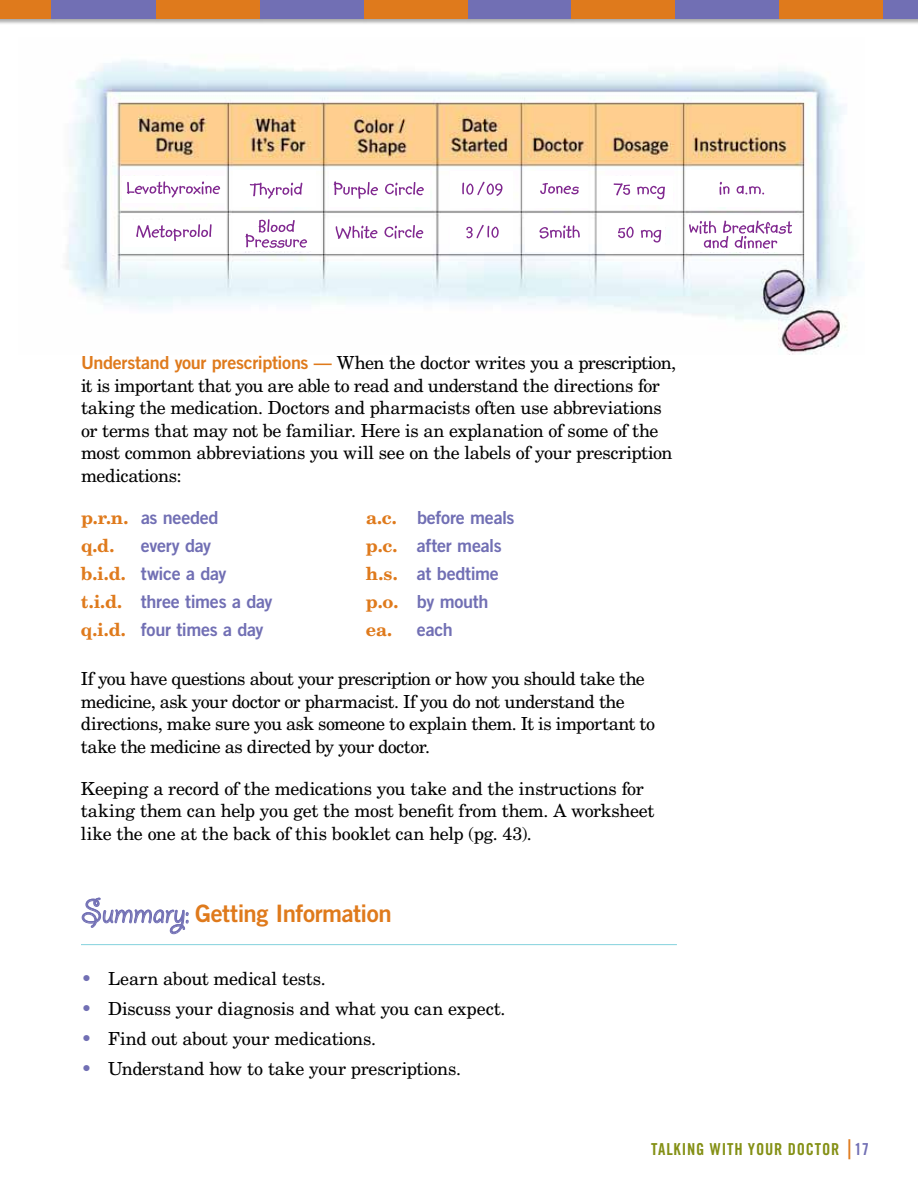
<style>
.page{position:relative;width:918px;height:1188px;background:#fff}
.page>*{position:absolute;margin:0;border:0;box-sizing:border-box;transform-origin:0 0}
.t1{font:24px "Trade Gothic Bold Two";letter-spacing:-.02em;color:#df7a1c}
.t2{font:18px/22.5px "New Century Schlbk";letter-spacing:-.025em;color:#000}
.t3{font:18px "Trade Gothic Bold Two";letter-spacing:-.02em;color:#716fb4}
.t4{font:700 18px "New Century Schlbk";color:#df7a1c}
.t5{font:16.5px "Trade Gothic Bold Cond Twenty";letter-spacing:.05em;color:#849015}
.s1{font-family:"Trade Gothic Bold Two";color:#df7a1c}
.s2{font-family:"New Century Schlbk";font-weight:700;color:#df7a1c}
.s3{font-family:"Giddyup Std";font-size:36px;color:#716fb4}
.s4{color:#716fb4}
.s5{font-family:"Trade Gothic Cond Eighteen";font-size:27px;color:#df7a1c}
</style>
<div class="page">
<hr style="left:81px;top:944px;width:596px;height:1px;background:#8ad4df">
<svg style="left:81px;top:897px;width:108px;height:38px"></svg>
<img style="left:66px;top:60px;width:787px;height:295px">
<div style="left:330px;top:218px;width:101px;height:29px;background:#fff"></div>
<div style="left:601px;top:176px;width:72px;height:29px;background:#fff"></div>
<svg style="left:336px;top:226px;width:42px;height:13px"></svg>
<svg style="left:384px;top:225px;width:39px;height:14px"></svg>
<svg style="left:614px;top:183px;width:16px;height:12px"></svg>
<svg style="left:637px;top:186px;width:28px;height:13px"></svg>
<div style="left:122px;top:176px;width:103px;height:27px;background:#fff"></div>
<div style="left:124px;top:220px;width:102px;height:27px;background:#fff"></div>
<div style="left:233px;top:215px;width:86px;height:36px;background:#fff"></div>
<div style="left:233px;top:171px;width:83px;height:36px;background:#fff"></div>
<div style="left:329px;top:171px;width:100px;height:36px;background:#fff"></div>
<div style="left:450px;top:172px;width:62px;height:36px;background:#fff"></div>
<div style="left:450px;top:215px;width:62px;height:36px;background:#fff"></div>
<div style="left:525px;top:215px;width:63px;height:36px;background:#fff"></div>
<div style="left:603px;top:215px;width:62px;height:36px;background:#fff"></div>
<div style="left:686px;top:215px;width:113px;height:36px;background:#fff"></div>
<div style="left:686px;top:170px;width:113px;height:36px;background:#fff"></div>
<div style="left:525px;top:172px;width:63px;height:36px;background:#fff"></div>
<svg style="left:127px;top:181px;width:93px;height:16px"></svg>
<svg style="left:136px;top:224px;width:76px;height:17px"></svg>
<svg style="left:246px;top:219px;width:61px;height:29px"></svg>
<svg style="left:250px;top:183px;width:52px;height:16px"></svg>
<svg style="left:334px;top:181px;width:44px;height:18px"></svg>
<svg style="left:385px;top:182px;width:39px;height:14px"></svg>
<svg style="left:462px;top:182px;width:41px;height:14px"></svg>
<svg style="left:466px;top:225px;width:33px;height:13px"></svg>
<svg style="left:539px;top:225px;width:41px;height:14px"></svg>
<svg style="left:618px;top:227px;width:16px;height:11px"></svg>
<svg style="left:641px;top:230px;width:20px;height:13px"></svg>
<svg style="left:689px;top:221px;width:103px;height:28px"></svg>
<svg style="left:720px;top:182px;width:10px;height:13px"></svg>
<svg style="left:737px;top:186px;width:27px;height:8px"></svg>
<svg style="left:540px;top:183px;width:39px;height:11px"></svg>
<div style="left:0;top:0;width:918px;height:25px;background:#000;opacity:.35"></div>
<div style="left:0;top:0;width:53px;height:18px;background:#df7a1c"></div>
<div style="left:882px;top:0;width:36px;height:18px;background:#716fb4"></div>
<div style="left:778px;top:0;width:105px;height:18px;background:#df7a1c"></div>
<div style="left:674px;top:0;width:105px;height:18px;background:#716fb4"></div>
<div style="left:570px;top:0;width:105px;height:18px;background:#df7a1c"></div>
<div style="left:466px;top:0;width:105px;height:18px;background:#716fb4"></div>
<div style="left:363px;top:0;width:104px;height:18px;background:#df7a1c"></div>
<div style="left:259px;top:0;width:105px;height:18px;background:#716fb4"></div>
<div style="left:155px;top:0;width:105px;height:18px;background:#df7a1c"></div>
<div style="left:51px;top:0;width:105px;height:18px;background:#716fb4"></div>
<p class="t2" style="left:81px;top:351px;width:597px"><span class="s1">Understand your prescriptions —</span> When the doctor writes you a prescription, it is important that you are able to read and understand the directions for taking the medication. Doctors and pharmacists often use abbreviations or terms that may not be familiar. Here is an explanation of some of the most common abbreviations you will see on the labels of your prescription medications:</p>
<p class="t3" style="left:81px;top:506px;width:139px"><span class="s2">p.r.n.</span> as needed</p>
<p class="t3" style="left:366px;top:506px;width:150px"><span class="s2">a.c.</span> before meals</p>
<p class="t4" style="left:81px;top:534px;width:35px">q.d.</p>
<p class="t3" style="left:141px;top:534px;width:72px">every day</p>
<p class="t3" style="left:366px;top:534px;width:137px"><span class="s2">p.c.</span> after meals</p>
<p class="t3" style="left:81px;top:562px;width:147px"><span class="s2">b.i.d.</span> twice a day</p>
<p class="t3" style="left:366px;top:562px;width:134px"><span class="s2">h.s.</span> at bedtime</p>
<p class="t3" style="left:81px;top:590px;width:193px"><span class="s2">t.i.d.</span> three times a day</p>
<p class="t3" style="left:366px;top:590px;width:124px"><span class="s2">p.o.</span> by mouth</p>
<p class="t3" style="left:81px;top:618px;width:184px"><span class="s2">q.i.d.</span> four times a day</p>
<p class="t3" style="left:366px;top:618px;width:88px"><span class="s2">ea.</span> each</p>
<p class="t2" style="left:81px;top:667px;width:576px">If you have questions about your prescription or how you should take the medicine, ask your doctor or pharmacist. If you do not understand the directions, make sure you ask someone to explain them. It is important to take the medicine as directed by your doctor.</p>
<p class="t2" style="left:81px;top:776px;width:575px">Keeping a record of the medications you take and the instructions for taking them can help you get the most benefit from them. A worksheet like the one at the back of this booklet can help (pg. 43).</p>
<h1 class="t1" style="left:81px;top:899px;width:312px"><span class="s3">Summary:</span> Getting Information</h1>
<p class="t2" style="left:81px;top:967px;width:246px"><span class="s4">•</span> Learn about medical tests.</p>
<p class="t2" style="left:81px;top:997px;width:426px"><span class="s4">•</span> Discuss your diagnosis and what you can expect.</p>
<p class="t2" style="left:81px;top:1027px;width:297px"><span class="s4">•</span> Find out about your medications.</p>
<p class="t2" style="left:81px;top:1057px;width:382px"><span class="s4">•</span> Understand how to take your prescriptions.</p>
<p class="t5" style="left:651px;top:1139px;width:219px">TALKING WITH YOUR DOCTOR <span class="s4">17</span><span class="s5">|</span></p>
</div>
